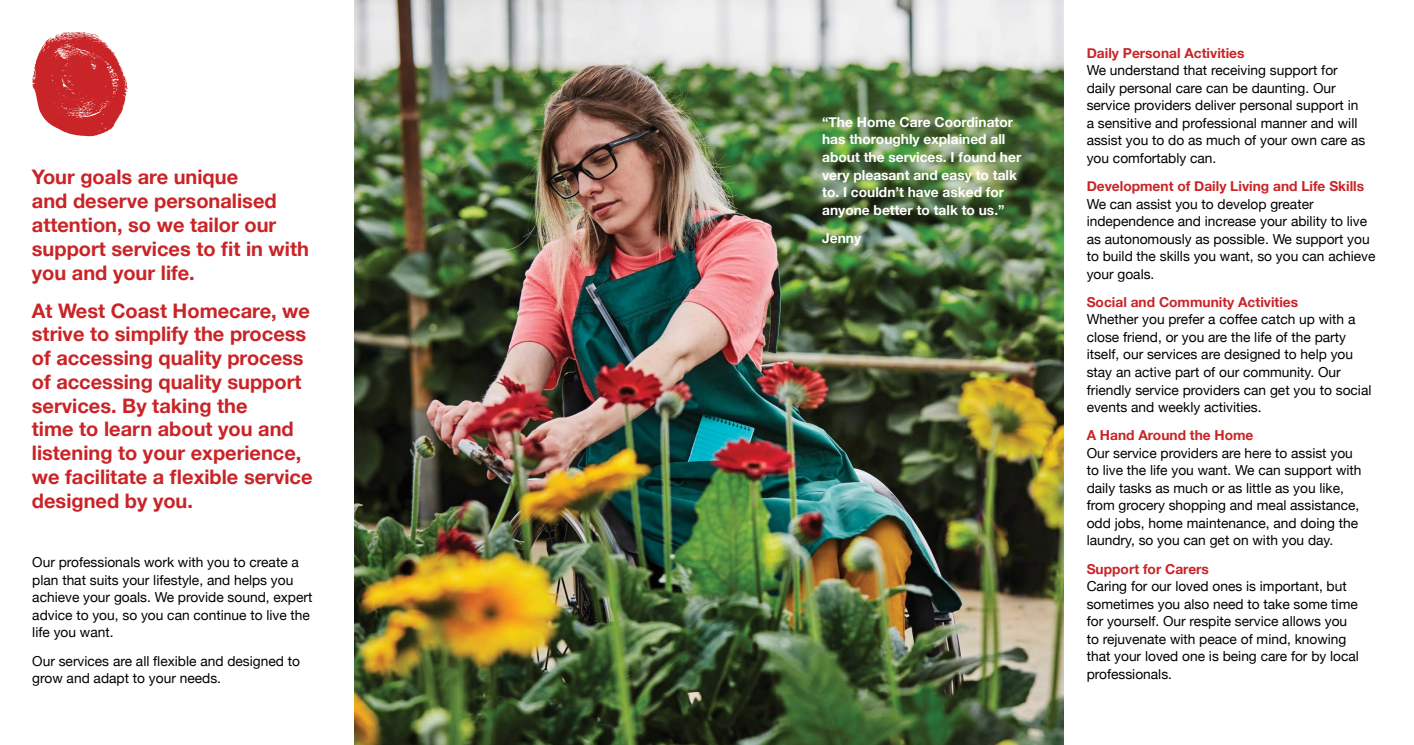
<style>
.page{position:relative;width:1414px;height:745px;background:#fff}
.page>*{position:absolute;margin:0;border:0;box-sizing:border-box;transform-origin:0 0}
.t1{font:700 20px/23.8px "Helvetica Neue";color:#c92427}
.t2{font:13.75px/17.5px "Helvetica Neue";color:#000}
.t3{font:700 13.75px/17.5px "Helvetica Neue";color:#fff}
.t4{font:700 13.75px "Helvetica Neue";color:#c92427}
</style>
<div class="page">
<img style="left:354px;top:0;width:709px;height:744px">
<svg style="left:32px;top:32px;width:96px;height:104px"></svg>
<h1 class="t1" style="left:32px;top:166px;width:279px">Your goals are unique<br>and deserve personalised attention, so we tailor our support services to fit in with you and your life.</h1>
<p class="t1" style="left:32px;top:299px;width:282px">At West Coast Homecare, we strive to simplify the process of accessing quality process of accessing quality support services. By taking the<br>time to learn about you and listening to your experience, we facilitate a flexible service designed by you.</p>
<p class="t2" style="left:32px;top:554px;width:282px">Our professionals work with you to create a plan that suits your lifestyle, and helps you achieve your goals. We provide sound, expert advice to you, so you can continue to live the life you want.</p>
<p class="t2" style="left:32px;top:652px;width:269px">Our services are all flexible and designed to grow and adapt to your needs.</p>
<p class="t3" style="left:822px;top:114px;width:201px">“The Home Care Coordinator has thoroughly explained all about the services. I found her very pleasant and easy to talk to. I couldn’t have asked for anyone better to talk to us.”</p>
<p class="t3" style="left:822px;top:229px;width:40px">Jenny</p>
<p class="t4" style="left:1087px;top:42px;width:159px">Daily Personal Activities</p>
<p class="t2" style="left:1087px;top:62px;width:280px">We understand that receiving support for daily personal care can be daunting. Our service providers deliver personal support in a sensitive and professional manner and will assist you to do as much of your own care as you comfortably can.</p>
<p class="t4" style="left:1087px;top:175px;width:279px">Development of Daily Living and Life Skills</p>
<p class="t2" style="left:1087px;top:196px;width:290px">We can assist you to develop greater independence and increase your ability to live as autonomously as possible. We support you to build the skills you want, so you can achieve your goals.</p>
<p class="t4" style="left:1087px;top:291px;width:213px">Social and Community Activities</p>
<p class="t2" style="left:1087px;top:311px;width:286px">Whether you prefer a coffee catch up with a close friend, or you are the life of the party itself, our services are designed to help you stay an active part of our community. Our friendly service providers can get you to social events and weekly activities.</p>
<p class="t4" style="left:1087px;top:424px;width:168px">A Hand Around the Home</p>
<p class="t2" style="left:1087px;top:444px;width:276px">Our service providers are here to assist you to live the life you want. We can support with daily tasks as much or as little as you like, from grocery shopping and meal assistance, odd jobs, home maintenance, and doing the laundry, so you can get on with you day.</p>
<p class="t4" style="left:1087px;top:557px;width:124px">Support for Carers</p>
<p class="t2" style="left:1087px;top:577px;width:274px">Caring for our loved ones is important, but sometimes you also need to take some time for yourself. Our respite service allows you to rejuvenate with peace of mind, knowing that your loved one is being care for by local professionals.</p>
</div>
